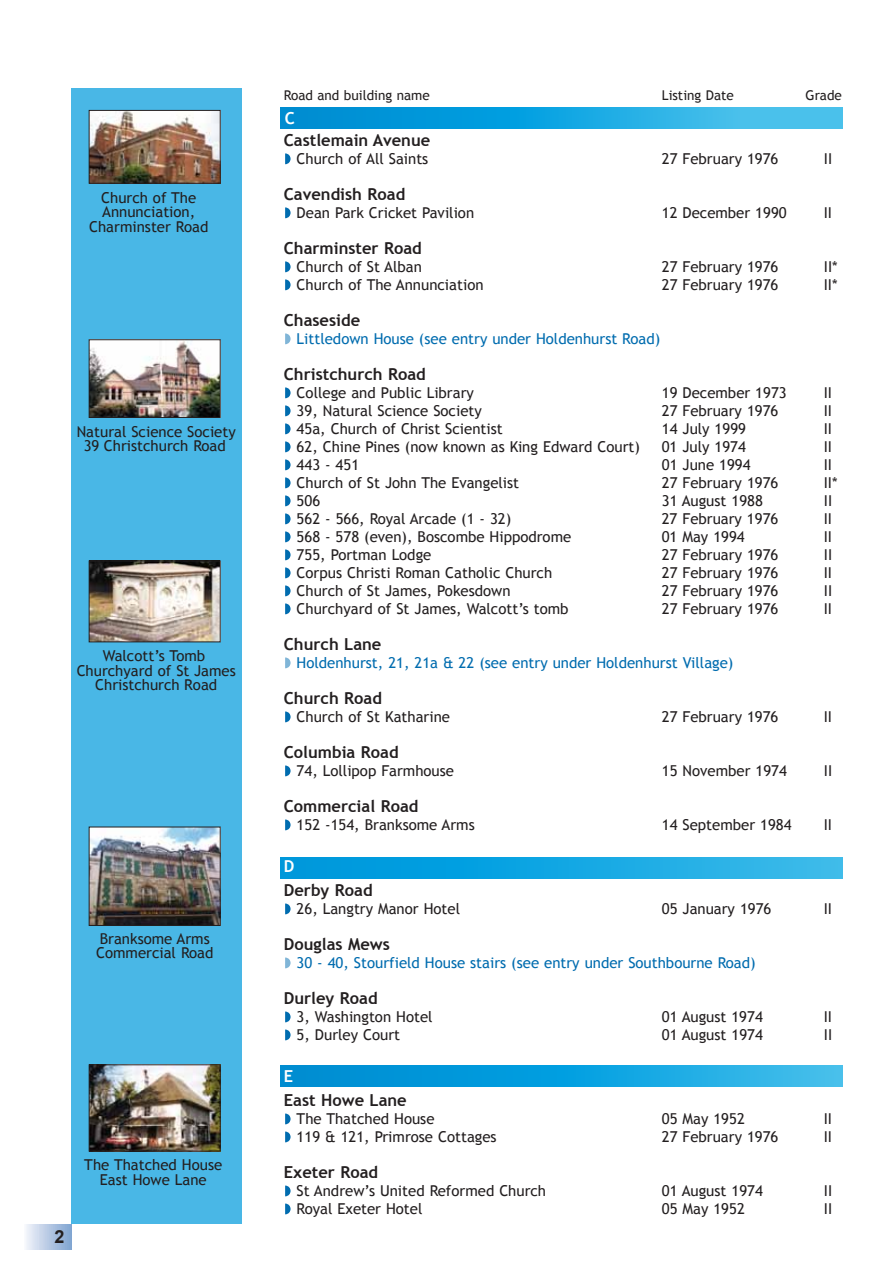
<style>
.page{position:relative;width:893px;height:1263px;background:#fff}
.page>*{position:absolute;margin:0;border:0;box-sizing:border-box;transform-origin:0 0}
.t1{font:700 18px "Arial";color:#231f20}
.t2{font:700 16.5px "Trebuchet MS";color:#231f20}
.t3{font:700 16.5px "Trebuchet MS";color:#fff}
.t4{font:15px/14.4px "Trebuchet MS";color:#231f20;text-align:center}
.t5{font:15px "Trebuchet MS";color:#006caf}
.t6{font:13.5px "Trebuchet MS";color:#231f20}
</style>
<div class="page">
<svg style="left:26px;top:1224px;width:46px;height:26px"></svg>
<svg style="left:281px;top:1065px;width:561px;height:22px;background:#12a2df"></svg>
<div style="left:281px;top:857px;width:561px;height:21px;background:linear-gradient(to right,#0095dc,#3abbea)"></div>
<svg style="left:285px;top:153px;width:6px;height:11px"></svg>
<svg style="left:285px;top:207px;width:6px;height:11px"></svg>
<svg style="left:285px;top:261px;width:6px;height:11px"></svg>
<svg style="left:285px;top:279px;width:6px;height:11px"></svg>
<svg style="left:285px;top:333px;width:6px;height:11px"></svg>
<svg style="left:285px;top:387px;width:6px;height:11px"></svg>
<svg style="left:285px;top:405px;width:6px;height:11px"></svg>
<svg style="left:285px;top:423px;width:6px;height:11px"></svg>
<svg style="left:285px;top:441px;width:6px;height:11px"></svg>
<svg style="left:285px;top:459px;width:6px;height:11px"></svg>
<svg style="left:285px;top:477px;width:6px;height:11px"></svg>
<svg style="left:285px;top:495px;width:6px;height:11px"></svg>
<svg style="left:285px;top:513px;width:6px;height:11px"></svg>
<svg style="left:285px;top:531px;width:6px;height:11px"></svg>
<svg style="left:285px;top:549px;width:6px;height:11px"></svg>
<svg style="left:285px;top:567px;width:6px;height:11px"></svg>
<svg style="left:285px;top:585px;width:6px;height:11px"></svg>
<svg style="left:285px;top:603px;width:6px;height:11px"></svg>
<svg style="left:285px;top:657px;width:6px;height:11px"></svg>
<svg style="left:285px;top:711px;width:6px;height:11px"></svg>
<svg style="left:285px;top:765px;width:6px;height:11px"></svg>
<svg style="left:285px;top:819px;width:6px;height:11px"></svg>
<svg style="left:285px;top:903px;width:6px;height:11px"></svg>
<svg style="left:285px;top:957px;width:6px;height:11px"></svg>
<svg style="left:285px;top:1011px;width:6px;height:11px"></svg>
<svg style="left:285px;top:1029px;width:6px;height:11px"></svg>
<svg style="left:285px;top:1113px;width:6px;height:11px"></svg>
<svg style="left:285px;top:1131px;width:6px;height:11px"></svg>
<svg style="left:285px;top:1185px;width:6px;height:11px"></svg>
<svg style="left:285px;top:1203px;width:6px;height:11px"></svg>
<div style="left:72px;top:89px;width:170px;height:1135px;background:#49b7e6"></div>
<img style="left:91px;top:112px;width:128px;height:70px">
<div style="left:89px;top:110px;width:132px;height:74px;border:1px solid #231f20"></div>
<img style="left:91px;top:341px;width:128px;height:75px">
<div style="left:89px;top:339px;width:132px;height:79px;border:1px solid #231f20"></div>
<img style="left:91px;top:563px;width:128px;height:77px">
<div style="left:89px;top:561px;width:132px;height:81px;border:1px solid #231f20"></div>
<img style="left:90px;top:1066px;width:130px;height:86px">
<div style="left:89px;top:1064px;width:132px;height:87px;border:1px solid #231f20"></div>
<img style="left:91px;top:829px;width:128px;height:95px">
<div style="left:89px;top:827px;width:132px;height:99px;border:1px solid #231f20"></div>
<svg style="left:281px;top:107px;width:561px;height:22px;background:#1ca7e1"></svg>
<p class="t4" style="left:89px;top:191px;width:121px">Church of The<br>Annunciation,<br>Charminster Road</p>
<p class="t4" style="left:77px;top:425px;width:161px">Natural Science Society<br>39 Christchurch Road</p>
<p class="t4" style="left:77px;top:649px;width:161px">Walcott’s Tomb<br>Churchyard of St James<br>Christchurch Road</p>
<p class="t4" style="left:96px;top:931px;width:119px;text-align:left">Branksome Arms<br>Commercial Road</p>
<p class="t1" style="left:54px;top:1225px;width:12px">2</p>
<p class="t4" style="left:84px;top:1158px;width:139px">The Thatched House<br>East Howe Lane</p>
<p class="t6" style="left:284px;top:87px;width:147px">Road and building name</p>
<p class="t6" style="left:662px;top:87px;width:74px">Listing Date</p>
<p class="t6" style="left:806px;top:87px;width:38px">Grade</p>
<p class="t3" style="left:284px;top:106px;width:12px">C</p>
<p class="t2" style="left:284px;top:130px;width:148px">Castlemain Avenue</p>
<p class="t4" style="left:297px;top:152px;width:133px">Church of All Saints</p>
<p class="t4" style="left:662px;top:152px;width:118px">27 February 1976</p>
<p class="t4" style="left:824px;top:152px;width:10px">II</p>
<p class="t2" style="left:284px;top:184px;width:123px">Cavendish Road</p>
<p class="t4" style="left:297px;top:206px;width:179px">Dean Park Cricket Pavilion</p>
<p class="t4" style="left:662px;top:206px;width:126px">12 December 1990</p>
<p class="t4" style="left:824px;top:206px;width:10px">II</p>
<p class="t2" style="left:284px;top:238px;width:139px">Charminster Road</p>
<p class="t4" style="left:297px;top:260px;width:127px">Church of St Alban</p>
<p class="t4" style="left:662px;top:260px;width:118px">27 February 1976</p>
<p class="t4" style="left:824px;top:260px;width:15px">II*</p>
<p class="t4" style="left:297px;top:278px;width:188px">Church of The Annunciation</p>
<p class="t4" style="left:662px;top:278px;width:118px">27 February 1976</p>
<p class="t4" style="left:824px;top:278px;width:15px">II*</p>
<p class="t2" style="left:284px;top:310px;width:78px">Chaseside</p>
<p class="t5" style="left:297px;top:330px;width:365px">Littledown House (see entry under Holdenhurst Road)</p>
<p class="t2" style="left:284px;top:364px;width:143px">Christchurch Road</p>
<p class="t4" style="left:297px;top:386px;width:179px">College and Public Library</p>
<p class="t4" style="left:662px;top:386px;width:126px">19 December 1973</p>
<p class="t4" style="left:824px;top:386px;width:10px">II</p>
<p class="t4" style="left:297px;top:404px;width:187px">39, Natural Science Society</p>
<p class="t4" style="left:662px;top:404px;width:118px">27 February 1976</p>
<p class="t4" style="left:824px;top:404px;width:10px">II</p>
<p class="t4" style="left:297px;top:422px;width:208px">45a, Church of Christ Scientist</p>
<p class="t4" style="left:662px;top:422px;width:86px">14 July 1999</p>
<p class="t4" style="left:824px;top:422px;width:10px">II</p>
<p class="t4" style="left:297px;top:440px;width:345px">62, Chine Pines (now known as King Edward Court)</p>
<p class="t4" style="left:662px;top:440px;width:86px">01 July 1974</p>
<p class="t4" style="left:824px;top:440px;width:10px">II</p>
<p class="t4" style="left:297px;top:458px;width:64px">443 - 451</p>
<p class="t4" style="left:662px;top:458px;width:90px">01 June 1994</p>
<p class="t4" style="left:824px;top:458px;width:10px">II</p>
<p class="t4" style="left:297px;top:476px;width:224px">Church of St John The Evangelist</p>
<p class="t4" style="left:662px;top:476px;width:118px">27 February 1976</p>
<p class="t4" style="left:824px;top:476px;width:15px">II*</p>
<p class="t4" style="left:297px;top:494px;width:25px">506</p>
<p class="t4" style="left:662px;top:494px;width:103px">31 August 1988</p>
<p class="t4" style="left:824px;top:494px;width:10px">II</p>
<p class="t4" style="left:297px;top:512px;width:216px">562 - 566, Royal Arcade (1 - 32)</p>
<p class="t4" style="left:662px;top:512px;width:118px">27 February 1976</p>
<p class="t4" style="left:824px;top:512px;width:10px">II</p>
<p class="t4" style="left:297px;top:530px;width:276px">568 - 578 (even), Boscombe Hippodrome</p>
<p class="t4" style="left:662px;top:530px;width:85px">01 May 1994</p>
<p class="t4" style="left:824px;top:530px;width:10px">II</p>
<p class="t4" style="left:297px;top:548px;width:136px">755, Portman Lodge</p>
<p class="t4" style="left:662px;top:548px;width:118px">27 February 1976</p>
<p class="t4" style="left:824px;top:548px;width:10px">II</p>
<p class="t4" style="left:297px;top:566px;width:257px">Corpus Christi Roman Catholic Church</p>
<p class="t4" style="left:662px;top:566px;width:118px">27 February 1976</p>
<p class="t4" style="left:824px;top:566px;width:10px">II</p>
<p class="t4" style="left:297px;top:584px;width:215px">Church of St James, Pokesdown</p>
<p class="t4" style="left:662px;top:584px;width:118px">27 February 1976</p>
<p class="t4" style="left:824px;top:584px;width:10px">II</p>
<p class="t4" style="left:297px;top:602px;width:274px">Churchyard of St James, Walcott’s tomb</p>
<p class="t4" style="left:662px;top:602px;width:118px">27 February 1976</p>
<p class="t4" style="left:824px;top:602px;width:10px">II</p>
<p class="t2" style="left:284px;top:634px;width:99px">Church Lane</p>
<p class="t5" style="left:297px;top:654px;width:438px">Holdenhurst, 21, 21a &amp; 22 (see entry under Holdenhurst Village)</p>
<p class="t2" style="left:284px;top:688px;width:100px">Church Road</p>
<p class="t4" style="left:297px;top:710px;width:155px">Church of St Katharine</p>
<p class="t4" style="left:662px;top:710px;width:118px">27 February 1976</p>
<p class="t4" style="left:824px;top:710px;width:10px">II</p>
<p class="t2" style="left:284px;top:742px;width:116px">Columbia Road</p>
<p class="t4" style="left:297px;top:764px;width:159px">74, Lollipop Farmhouse</p>
<p class="t4" style="left:662px;top:764px;width:127px">15 November 1974</p>
<p class="t4" style="left:824px;top:764px;width:10px">II</p>
<p class="t2" style="left:284px;top:796px;width:136px">Commercial Road</p>
<p class="t4" style="left:297px;top:818px;width:180px">152 -154, Branksome Arms</p>
<p class="t4" style="left:662px;top:818px;width:131px">14 September 1984</p>
<p class="t4" style="left:824px;top:818px;width:10px">II</p>
<p class="t3" style="left:284px;top:856px;width:12px">D</p>
<p class="t2" style="left:284px;top:880px;width:90px">Derby Road</p>
<p class="t4" style="left:297px;top:902px;width:165px">26, Langtry Manor Hotel</p>
<p class="t4" style="left:662px;top:902px;width:111px">05 January 1976</p>
<p class="t4" style="left:824px;top:902px;width:10px">II</p>
<p class="t2" style="left:284px;top:934px;width:108px">Douglas Mews</p>
<p class="t5" style="left:297px;top:954px;width:460px">30 - 40, Stourfield House stairs (see entry under Southbourne Road)</p>
<p class="t2" style="left:284px;top:988px;width:95px">Durley Road</p>
<p class="t4" style="left:297px;top:1010px;width:137px">3, Washington Hotel</p>
<p class="t4" style="left:662px;top:1010px;width:103px">01 August 1974</p>
<p class="t4" style="left:824px;top:1010px;width:10px">II</p>
<p class="t4" style="left:297px;top:1028px;width:105px">5, Durley Court</p>
<p class="t4" style="left:662px;top:1028px;width:103px">01 August 1974</p>
<p class="t4" style="left:824px;top:1028px;width:10px">II</p>
<p class="t3" style="left:284px;top:1066px;width:11px">E</p>
<p class="t2" style="left:284px;top:1090px;width:124px">East Howe Lane</p>
<p class="t4" style="left:297px;top:1112px;width:139px">The Thatched House</p>
<p class="t4" style="left:662px;top:1112px;width:84px">05 May 1952</p>
<p class="t4" style="left:824px;top:1112px;width:10px">II</p>
<p class="t4" style="left:297px;top:1130px;width:202px">119 &amp; 121, Primrose Cottages</p>
<p class="t4" style="left:662px;top:1130px;width:118px">27 February 1976</p>
<p class="t4" style="left:824px;top:1130px;width:10px">II</p>
<p class="t2" style="left:284px;top:1162px;width:96px">Exeter Road</p>
<p class="t4" style="left:297px;top:1184px;width:251px">St Andrew’s United Reformed Church</p>
<p class="t4" style="left:662px;top:1184px;width:103px">01 August 1974</p>
<p class="t4" style="left:824px;top:1184px;width:10px">II</p>
<p class="t4" style="left:297px;top:1202px;width:127px">Royal Exeter Hotel</p>
<p class="t4" style="left:662px;top:1202px;width:84px">05 May 1952</p>
<p class="t4" style="left:824px;top:1202px;width:10px">II</p>
<p class="t3" style="left:285px;top:108px;width:12px">C</p>
</div>
